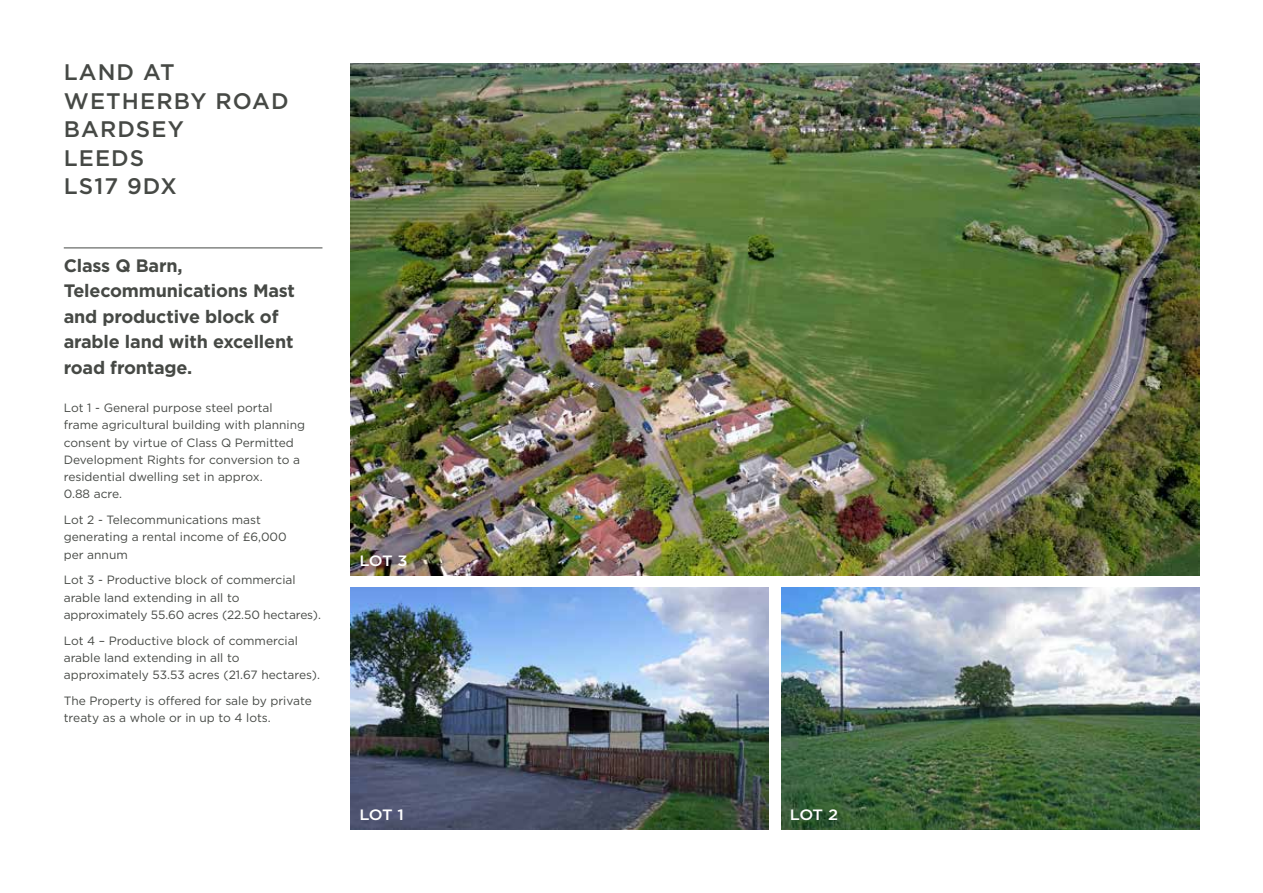
<style>
.page{position:relative;width:1263px;height:893px;background:#fff}
.page>*{position:absolute;margin:0;border:0;box-sizing:border-box;transform-origin:0 0}
.t1{font:500 22.5px/28.5px "Gotham";letter-spacing:.05em;color:#464945}
.t2{font:700 18px/25.5px "Gotham";letter-spacing:-.01em;color:#464945}
.t3{font:500 15px "Gotham";letter-spacing:-.04em;color:#fff;scale:1.09 1}
.t4{font:12px/17.2px "Gotham";color:#464945}
</style>
<div class="page">
<hr style="left:64px;top:248px;width:258px;height:1px;background:#464945">
<img style="left:351px;top:64px;width:848px;height:511px">
<img style="left:781px;top:588px;width:418px;height:241px">
<img style="left:351px;top:588px;width:418px;height:241px">
<h1 class="t1" style="left:64px;top:58px;width:226px">LAND AT<br>WETHERBY ROAD<br>BARDSEY<br>LEEDS<br>LS17 9DX</h1>
<h2 class="t2" style="left:64px;top:252px;width:233px">Class Q Barn,<br>Telecommunications Mast and productive block of arable land with excellent road frontage.</h2>
<p class="t4" style="left:64px;top:399px;width:243px">Lot 1 - General purpose steel portal frame agricultural building with planning consent by virtue of Class Q Permitted Development Rights for conversion to a residential dwelling set in approx.<br>0.88 acre.</p>
<p class="t4" style="left:64px;top:511px;width:224px">Lot 2 - Telecommunications mast generating a rental income of £6,000 per annum</p>
<p class="t4" style="left:64px;top:571px;width:259px">Lot 3 - Productive block of commercial arable land extending in all to approximately 55.60 acres (22.50 hectares).</p>
<p class="t4" style="left:64px;top:632px;width:258px">Lot 4 – Productive block of commercial arable land extending in all to approximately 53.53 acres (21.67 hectares).</p>
<p class="t4" style="left:64px;top:692px;width:250px">The Property is offered for sale by private treaty as a whole or in up to 4 lots.</p>
<p class="t3" style="left:359px;top:551px;width:46px">LOT 3</p>
<p class="t3" style="left:359px;top:805px;width:43px">LOT 1</p>
<p class="t3" style="left:790px;top:805px;width:46px">LOT 2</p>
</div>
